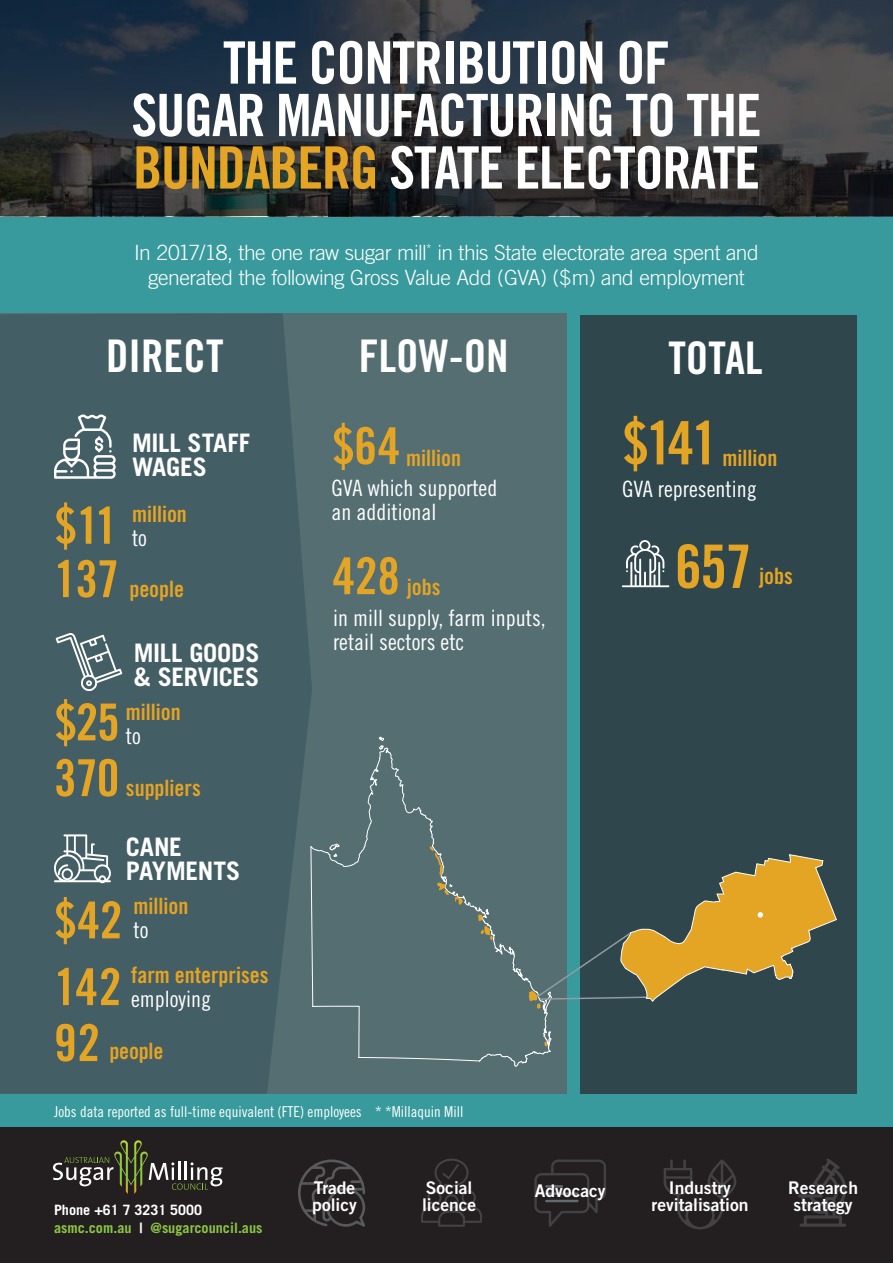
<style>
.page{position:relative;width:893px;height:1263px;background:#fff}
.page>*{position:absolute;margin:0;border:0;box-sizing:border-box;transform-origin:0 0}
.t1{font:60px "Trade Gothic Bold Cond Twenty";letter-spacing:-.035em;color:#e4a424}
.t2{font:58.5px/52.5px "Trade Gothic Bold Cond Twenty";letter-spacing:-.025em;color:#fff;text-align:center}
.t3{font:51px/66.8px "Trade Gothic Bold Cond Twenty";letter-spacing:-.025em;color:#e4a424}
.t4{font:45px "Trade Gothic Bold Cond Twenty";color:#fff}
.t5{font:700 25.5px/24px "Trade Gothic";letter-spacing:-.01em;color:#fff}
.t6{font:22.5px/24px "Trade Gothic Cond Eighteen";color:#fff}
.t7{font:22.5px "Trade Gothic Bold Cond Twenty";color:#e4a424}
.t8{font:300 21px/25.5px "Trade Gothic";letter-spacing:-.025em;color:#fff;text-align:center}
.t9{font:17.4px/17.4px "Trade Gothic Bold Two";color:#fff;text-align:center}
.t10{font:15px "Trade Gothic Cond Eighteen";color:#fff}
.t11{font:700 14.25px/18px "Trade Gothic";color:#8dc642}
.s1{color:#e4a424}
.s2{color:#fff}
</style>
<div class="page">
<div style="left:0;top:196px;width:893px;height:932px;background:#389a9c"></div>
<svg style="left:0;top:0;width:893px;height:216px;background:#2e353c"></svg>
<div style="left:580px;top:315px;width:277px;height:779px;background:#2e464c"></div>
<div style="left:0;top:314px;width:566px;height:780px;background:#546e72"></div>
<div style="left:0;top:313px;width:312px;height:781px;background:#435e65"></div>
<svg style="left:54px;top:414px;width:62px;height:65px;background:#74888d"></svg>
<svg style="left:56px;top:632px;width:66px;height:59px;background:#657b81"></svg>
<svg style="left:622px;top:540px;width:47px;height:47px"></svg>
<div style="left:0;top:1127px;width:893px;height:136px;background:#231f20"></div>
<svg style="left:53px;top:1140px;width:170px;height:54px"></svg>
<svg style="left:798px;top:1159px;width:48px;height:68px"></svg>
<svg style="left:664px;top:1159px;width:72px;height:70px"></svg>
<svg style="left:534px;top:1159px;width:72px;height:68px"></svg>
<svg style="left:421px;top:1158px;width:61px;height:69px"></svg>
<svg style="left:298px;top:1159px;width:67px;height:68px"></svg>
<svg style="left:310px;top:736px;width:242px;height:331px"></svg>
<svg style="left:544px;top:1041px;width:3px;height:5px"></svg>
<svg style="left:478px;top:914px;width:15px;height:26px"></svg>
<svg style="left:455px;top:897px;width:8px;height:8px"></svg>
<svg style="left:437px;top:882px;width:12px;height:13px"></svg>
<svg style="left:430px;top:846px;width:13px;height:29px"></svg>
<svg style="left:53px;top:834px;width:58px;height:49px;background:#778b90"></svg>
<svg style="left:528px;top:854px;width:309px;height:155px"></svg>
<h2 class="t2" style="left:131px;top:36px;width:632px">THE CONTRIBUTION OF<br>SUGAR MANUFACTURING TO THE<br><span class="s1">BUNDABERG</span> STATE ELECTORATE</h2>
<p class="t8" style="left:134px;top:239px;width:626px">In 2017/18, the one raw sugar mill<sup>*</sup> in this State electorate area spent and generated the following Gross Value Add (GVA) ($m) and employment</p>
<h3 class="t4" style="left:106px;top:328px;width:119px">DIRECT</h3>
<h3 class="t4" style="left:359px;top:328px;width:151px">FLOW-ON</h3>
<h3 class="t4" style="left:668px;top:331px;width:96px">TOTAL</h3>
<h3 class="t3" style="left:54px;top:492px;width:65px">$11</h3>
<h3 class="t3" style="left:54px;top:545px;width:67px">137</h3>
<p class="t5" style="left:132px;top:431px;width:119px">MILL STAFF<br>WAGES</p>
<p class="t7" style="left:132px;top:501px;width:56px">million</p>
<p class="t6" style="left:132px;top:526px;width:17px">to</p>
<p class="t7" style="left:129px;top:575px;width:56px">people</p>
<p class="t5" style="left:134px;top:640px;width:127px">MILL GOODS &amp; SERVICES</p>
<h3 class="t3" style="left:54px;top:688px;width:67px">$25</h3>
<p class="t7" style="left:126px;top:698px;width:56px">million</p>
<p class="t6" style="left:126px;top:724px;width:17px">to</p>
<h3 class="t3" style="left:54px;top:744px;width:67px">370</h3>
<p class="t7" style="left:126px;top:774px;width:76px">suppliers</p>
<p class="t5" style="left:126px;top:835px;width:116px">CANE<br>PAYMENTS</p>
<h3 class="t3" style="left:54px;top:886px;width:70px">$42<br>142</h3>
<p class="t7" style="left:133px;top:892px;width:56px">million</p>
<p class="t6" style="left:133px;top:917px;width:17px">to</p>
<p class="t7" style="left:131px;top:962px;width:139px">farm enterprises</p>
<p class="t6" style="left:131px;top:987px;width:81px">employing</p>
<h3 class="t3" style="left:54px;top:1009px;width:48px">92</h3>
<p class="t7" style="left:110px;top:1037px;width:55px">people</p>
<h3 class="t3" style="left:332px;top:412px;width:70px">$64</h3>
<p class="t7" style="left:406px;top:444px;width:56px">million</p>
<p class="t6" style="left:332px;top:476px;width:167px">GVA which supported an additional</p>
<h3 class="t3" style="left:332px;top:542px;width:69px">428</h3>
<p class="t7" style="left:407px;top:574px;width:35px">jobs</p>
<p class="t6" style="left:333px;top:606px;width:214px">in mill supply, farm inputs, retail sectors etc</p>
<p class="t10" style="left:54px;top:1103px;width:411px">Jobs data reported as full-time equivalent (FTE) employees * *Millaquin Mill</p>
<h1 class="t1" style="left:622px;top:407px;width:98px">$141</h1>
<p class="t7" style="left:722px;top:444px;width:56px">million</p>
<p class="t6" style="left:622px;top:477px;width:136px">GVA representing</p>
<h1 class="t1" style="left:675px;top:530px;width:78px">657</h1>
<p class="t7" style="left:759px;top:563px;width:35px">jobs</p>
<p class="t11" style="left:54px;top:1201px;width:210px"><span class="s2">Phone +61 7 3231 5000 </span>asmc.com.au <span class="s2">|</span> @sugarcouncil.aus</p>
<p class="t9" style="left:312px;top:1178px;width:46px;text-align:left">Trade policy</p>
<p class="t9" style="left:426px;top:1178px;width:48px">Social</p>
<p class="t9" style="left:535px;top:1182px;width:72px">Advocacy</p>
<p class="t9" style="left:422px;top:1196px;width:56px">licence</p>
<p class="t9" style="left:651px;top:1178px;width:98px">Industry revitalisation</p>
<p class="t9" style="left:788px;top:1178px;width:71px">Research strategy</p>
</div>
